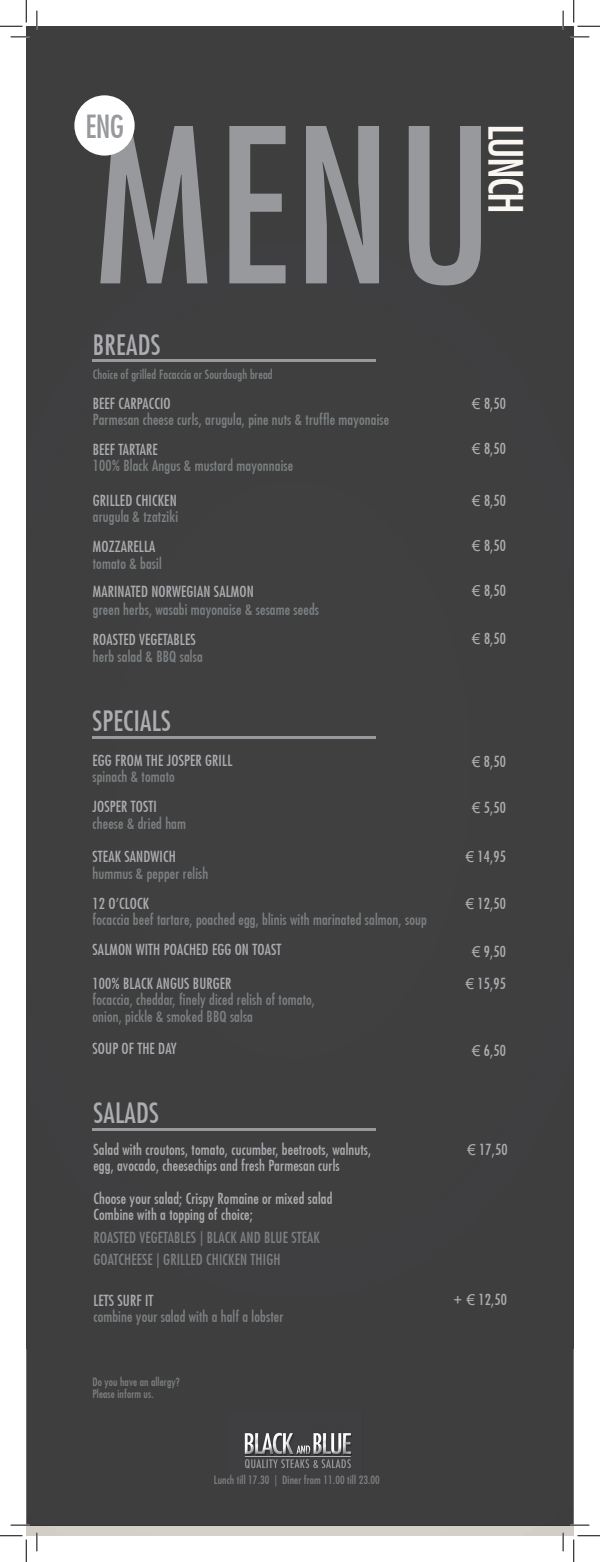
<style>
.page{position:relative;width:600px;height:1562px;background:#fff}
.page>*{position:absolute;margin:0;border:0;box-sizing:border-box;transform-origin:0 0}
.t1{font:500 condensed 208.75px "Futura";color:#97999c}
.t2{font:500 condensed 46.25px "Futura";letter-spacing:-.04em;color:#faf7f2}
.t3{font:500 condensed 31.25px "Futura";color:#97999c}
.t4{font:500 condensed 27.5px "Futura";letter-spacing:.01em;color:#acadb1}
.t5{font:500 condensed 15px/16.2px "Futura";letter-spacing:.01em;color:#acadb1}
.t6{font:500 condensed 15px/16.2px "Futura";letter-spacing:.01em;color:#7d8183}
.t7{font:500 condensed 12.5px "Futura";letter-spacing:.01em;color:#7d8183}
.t8{font:500 condensed 11.25px/12.5px "Futura";letter-spacing:.01em;color:#7d8183}
.s1{font-family:"Arial";font-weight:400;font-stretch:normal}
</style>
<div class="page">
<div style="left:26px;top:1349px;width:548px;height:187px;background:#3f3e3f"></div>
<div style="left:26px;top:26px;width:548px;height:1323px;background:#3f3f3f"></div>
<img style="left:29px;top:1524px;width:542px;height:2px">
<hr style="left:92px;top:360px;width:284px;height:2px;background:#97999c">
<hr style="left:92px;top:737px;width:284px;height:2px;background:#97999c">
<hr style="left:92px;top:1128px;width:284px;height:3px;background:#97999c">
<img style="left:230px;top:1412px;width:132px;height:67px">
<div style="left:74px;top:95px;width:61px;height:61px;background:#fff;border-radius:50%"></div>
<svg style="left:11px;top:36px;width:18px;height:2px"></svg>
<svg style="left:571px;top:36px;width:18px;height:2px"></svg>
<svg style="left:11px;top:1524px;width:18px;height:2px"></svg>
<svg style="left:571px;top:1524px;width:18px;height:2px"></svg>
<svg style="left:36px;top:11px;width:2px;height:18px"></svg>
<svg style="left:36px;top:1533px;width:2px;height:18px"></svg>
<svg style="left:562px;top:11px;width:2px;height:18px"></svg>
<svg style="left:562px;top:1533px;width:2px;height:18px"></svg>
<svg style="left:0;top:0;width:27px;height:27px"></svg>
<svg style="left:0;top:1535px;width:27px;height:27px"></svg>
<svg style="left:573px;top:0;width:27px;height:27px"></svg>
<svg style="left:573px;top:1535px;width:27px;height:27px"></svg>
<h3 class="t3" style="left:86px;top:108px;width:40px">ENG</h3>
<h1 class="t1" style="left:95px;top:81px;width:400px">MENU</h1>
<h2 class="t2" style="left:533px;top:124px;width:92px;rotate:90deg">LUNCH</h2>
<h3 class="t4" style="left:93px;top:328px;width:69px">BREADS</h3>
<p class="t7" style="left:93px;top:367px;width:181px">Choice of grilled Focaccia or Sourdough bread</p>
<p class="t5" style="left:93px;top:395px;width:79px">BEEF CARPACCIO</p>
<p class="t6" style="left:93px;top:411px;width:298px">Parmesan cheese curls, arugula, pine nuts &amp; truffle mayonaise</p>
<p class="t5" style="left:93px;top:441px;width:66px">BEEF TARTARE</p>
<p class="t6" style="left:93px;top:457px;width:202px">100% Black Angus &amp; mustard mayonnaise</p>
<p class="t5" style="left:93px;top:492px;width:85px">GRILLED CHICKEN</p>
<p class="t6" style="left:93px;top:509px;width:87px">arugula &amp; tzatziki</p>
<p class="t5" style="left:93px;top:539px;width:64px">MOZZARELLA</p>
<p class="t6" style="left:93px;top:555px;width:70px">tomato &amp; basil</p>
<p class="t5" style="left:93px;top:584px;width:162px">MARINATED NORWEGIAN SALMON</p>
<p class="t6" style="left:93px;top:601px;width:228px">green herbs, wasabi mayonaise &amp; sesame seeds</p>
<p class="t5" style="left:93px;top:631px;width:104px">ROASTED VEGETABLES</p>
<p class="t6" style="left:93px;top:649px;width:111px">herb salad &amp; BBQ salsa</p>
<h3 class="t4" style="left:93px;top:705px;width:80px">SPECIALS</h3>
<p class="t5" style="left:93px;top:752px;width:141px">EGG FROM THE JOSPER GRIL L</p>
<p class="t6" style="left:93px;top:769px;width:84px">spinach &amp; tomato</p>
<p class="t5" style="left:93px;top:799px;width:66px">JOSPER TOSTI</p>
<p class="t6" style="left:93px;top:815px;width:95px">cheese &amp; dried ham</p>
<p class="t5" style="left:93px;top:849px;width:85px">STEAK SANDWICH</p>
<p class="t6" style="left:93px;top:865px;width:117px">hummus &amp; pepper relish</p>
<p class="t5" style="left:93px;top:895px;width:58px">12 O’CLOCK</p>
<p class="t6" style="left:93px;top:912px;width:336px">focaccia beef tartare, poached egg, blinis with marinated salmon, soup</p>
<p class="t5" style="left:93px;top:942px;width:190px">SALMON WITH POACHED EGG ON TOAST</p>
<p class="t5" style="left:93px;top:975px;width:141px">100% BLACK ANGUS BURGER</p>
<p class="t6" style="left:93px;top:992px;width:224px">focaccia, cheddar, finely diced relish of tomato, onion, pickle &amp; smoked BBQ salsa</p>
<p class="t5" style="left:93px;top:1040px;width:86px">SOUP OF THE DAY</p>
<h3 class="t4" style="left:93px;top:1096px;width:67px">SALADS</h3>
<p class="t5" style="left:93px;top:1141px;width:279px">Salad with croutons, tomato, cucumber, beetroots, walnuts, egg, avocado, cheesechips and fresh Parmesan curls</p>
<p class="t5" style="left:93px;top:1190px;width:241px">Choose your salad; Crispy Romaine or mixed salad<br>Combine with a topping of choice;</p>
<p class="t6" style="left:93px;top:1226px;width:228px;line-height:22.5px">ROASTED VEGETABLES | BLACK AND BLUE STEAK<br>GOATCHEESE | GRILLED CHICKEN THIGH</p>
<p class="t5" style="left:93px;top:1292px;width:61px">LETS SURF IT</p>
<p class="t6" style="left:93px;top:1308px;width:192px">combine your salad with a half a lobster</p>
<p class="t8" style="left:92px;top:1375px;width:89px">Do you have an allergy?<br>Please inform us.</p>
<p class="t5" style="left:472px;top:395px;width:35px"><span class="s1">€</span> 8,50</p>
<p class="t5" style="left:472px;top:440px;width:35px"><span class="s1">€</span> 8,50</p>
<p class="t5" style="left:472px;top:493px;width:35px"><span class="s1">€</span> 8,50</p>
<p class="t5" style="left:472px;top:538px;width:35px"><span class="s1">€</span> 8,50</p>
<p class="t5" style="left:472px;top:583px;width:35px"><span class="s1">€</span> 8,50</p>
<p class="t5" style="left:472px;top:630px;width:35px"><span class="s1">€</span> 8,50</p>
<p class="t5" style="left:472px;top:753px;width:35px"><span class="s1">€</span> 8,50</p>
<p class="t5" style="left:472px;top:799px;width:35px"><span class="s1">€</span> 5,50</p>
<p class="t5" style="left:466px;top:848px;width:42px"><span class="s1">€</span> 14,95</p>
<p class="t5" style="left:466px;top:896px;width:42px"><span class="s1">€</span> 12,50</p>
<p class="t5" style="left:466px;top:935px;width:42px;line-height:32.5px;text-align:center"><span class="s1">€</span> 9,50 <span class="s1">€</span> 15,95</p>
<p class="t5" style="left:472px;top:1042px;width:35px"><span class="s1">€</span> 6,50</p>
<p class="t5" style="left:467px;top:1141px;width:42px"><span class="s1">€</span> 17,50</p>
<p class="t5" style="left:454px;top:1292px;width:55px"><span class="s1">+ €</span> 12,50</p>
<p class="t8" style="left:214px;top:1474px;width:168px">Lunch till 17.30 | Diner from 11.00 till 23.00</p>
</div>
